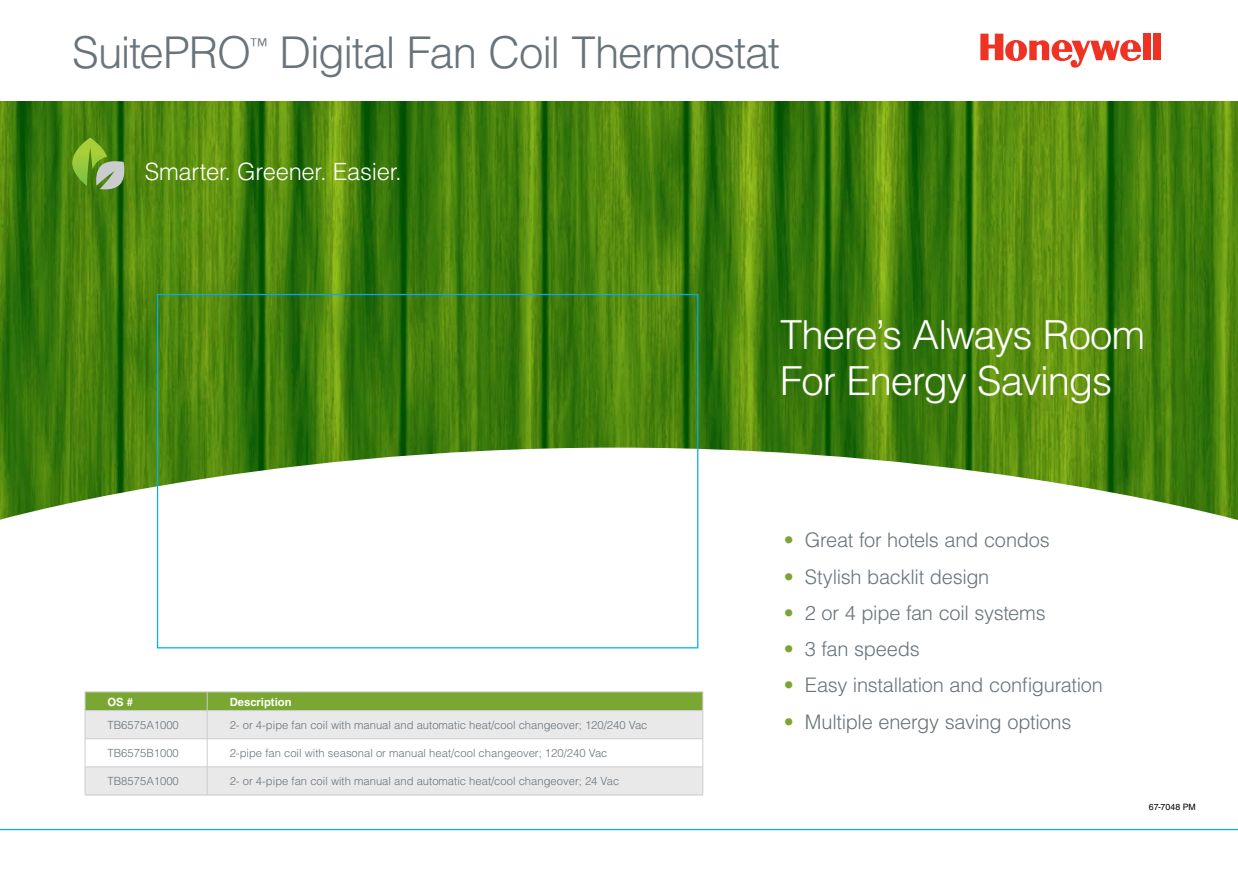
<style>
.page{position:relative;width:1238px;height:881px;background:#fff}
.page>*{position:absolute;margin:0;border:0;box-sizing:border-box;transform-origin:0 0}
.t1{font:300 43.75px "Helvetica";letter-spacing:-.025em;color:#68737a}
.t2{font:300 40px/46.2px "Helvetica";letter-spacing:-.025em;color:#fff}
.t3{font:300 23.75px "Helvetica";letter-spacing:-.01em;color:#fff}
.t4{font:300 20px "Helvetica";letter-spacing:-.015em;color:#68737a}
.t5{font:300 19px "Helvetica";color:#68737a}
.t6{font:300 11.25px "Helvetica";color:#68737a}
.t7{font:700 11.25px "Helvetica";color:#fff}
.t8{font:8.75px "Helvetica";letter-spacing:-.005em;color:#000}
.s1{color:#79a732}
</style>
<div class="page">
<img style="left:0;top:101px;width:1238px;height:346px">
<svg style="left:0;top:447px;width:1238px;height:349px"></svg>
<div style="left:1142px;top:34px;width:8px;height:26px;background:#ee3224"></div>
<div style="left:1153px;top:34px;width:7px;height:26px;background:#ee3224"></div>
<svg style="left:980px;top:34px;width:161px;height:34px"></svg>
<svg style="left:72px;top:138px;width:55px;height:52px;background:#75a240"></svg>
<div style="left:778px;top:317px;width:367px;height:89px;background:#79a732;opacity:.3"></div>
<hr style="left:85px;top:691px;width:122px;height:1px;background:#cbccce">
<hr style="left:207px;top:691px;width:496px;height:1px;background:#cbccce">
<svg style="left:85px;top:692px;width:618px;height:102px"></svg>
<hr style="left:85px;top:794px;width:122px;height:1px;background:#cbccce">
<hr style="left:207px;top:794px;width:496px;height:1px;background:#cbccce">
<hr style="left:0;top:829px;width:1238px;height:1px;background:#00aeef">
<h1 class="t1" style="left:72px;top:25px;width:180px">SuitePRO</h1>
<h3 class="t5" style="left:250px;top:33px;width:19px">™</h3>
<h1 class="t1" style="left:279px;top:25px;width:502px">Digital Fan Coil Thermostat</h1>
<h3 class="t3" style="left:145px;top:157px;width:258px">Smarter. Greener. Easier.</h3>
<p class="t7" style="left:108px;top:695px;width:27px">OS #</p>
<p class="t7" style="left:230px;top:695px;width:63px">Description</p>
<p class="t6" style="left:108px;top:718px;width:73px">TB6575A1000</p>
<p class="t6" style="left:230px;top:718px;width:419px">2- or 4-pipe fan coil with manual and automatic heat/cool changeover; 120/240 Vac</p>
<p class="t6" style="left:108px;top:746px;width:73px">TB6575B1000</p>
<p class="t6" style="left:230px;top:746px;width:379px">2-pipe fan coil with seasonal or manual heat/cool changeover; 120/240 Vac</p>
<p class="t6" style="left:108px;top:774px;width:73px">TB8575A1000</p>
<p class="t6" style="left:230px;top:774px;width:391px">2- or 4-pipe fan coil with manual and automatic heat/cool changeover; 24 Vac</p>
<h2 class="t2" style="left:780px;top:311px;width:367px">There’s Always Room<br>For Energy Savings</h2>
<h3 class="t4" style="left:783px;top:527px;width:267px"><span class="s1">•</span> Great for hotels and condos</h3>
<h3 class="t4" style="left:783px;top:564px;width:207px"><span class="s1">•</span> Stylish backlit design</h3>
<h3 class="t4" style="left:783px;top:600px;width:263px"><span class="s1">•</span> 2 or 4 pipe fan coil systems</h3>
<h3 class="t4" style="left:783px;top:636px;width:137px"><span class="s1">•</span> 3 fan speeds</h3>
<h3 class="t4" style="left:783px;top:672px;width:321px"><span class="s1">•</span> Easy installation and configuration</h3>
<h3 class="t4" style="left:783px;top:709px;width:289px"><span class="s1">•</span> Multiple energy saving options</h3>
<p class="t8" style="left:1148px;top:801px;width:48px">67-7048 PM</p>
</div>
